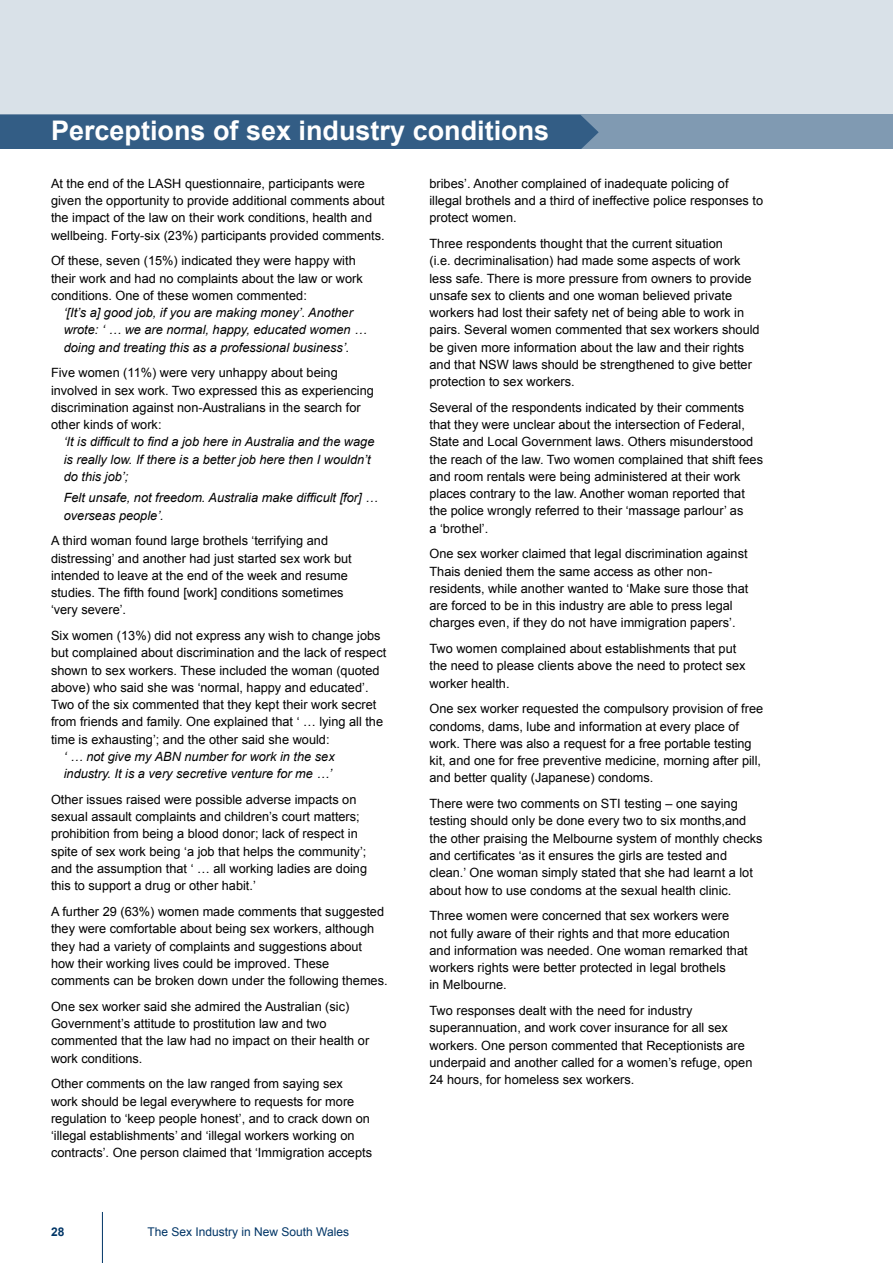
<style>
.page{position:relative;width:893px;height:1263px;background:#fff}
.page>*{position:absolute;margin:0;border:0;box-sizing:border-box;transform-origin:0 0}
.t1{font:700 27px "Arial";color:#fff}
.t2{font:12.75px/17.2px "Arial";color:#000}
.t3{font:italic 12.75px/17.2px "Arial";color:#000}
.t4{font:12px "Arial";color:#003566}
.t5{font:700 12px "Arial";color:#003566}
</style>
<div class="page">
<hr style="left:102px;top:1212px;width:1px;height:51px;background:#003566">
<div style="left:0;top:0;width:893px;height:149px;background:#d9e1e8"></div>
<div style="left:0;top:115px;width:893px;height:34px;background:#809ab2"></div>
<div style="left:0;top:115px;width:599px;height:34px;background:#335d85"></div>
<h1 class="t1" style="left:51px;top:115px;width:500px">Perceptions of sex industry conditions</h1>
<p class="t2" style="left:51px;top:175px;width:106px">At the end of the LASH</p>
<p class="t2" style="left:429px;top:175px;width:335px">bribes’. Another complained of inadequate policing of illegal brothels and a third of ineffective police responses to protect women.</p>
<p class="t2" style="left:429px;top:235px;width:332px">Three respondents thought that the current situation<br>(i.e. decriminalisation) had made some aspects of work less safe. There is more pressure from owners to provide unsafe sex to clients and one woman believed private workers had lost their safety net of being able to work in pairs. Several women commented that sex workers should be given more information about the law and their rights and that NSW</p>
<p class="t2" style="left:51px;top:175px;width:335px;text-indent:134px">questionnaire, participants were given the opportunity to provide additional comments about the impact of the law on their work conditions, health and wellbeing. Forty-six (23%) participants provided comments.</p>
<p class="t2" style="left:51px;top:252px;width:313px">Of these, seven (15%) indicated they were happy with their work and had no complaints about the law or work conditions. One of these women commented:</p>
<p class="t3" style="left:64px;top:304px;width:305px">‘[It’s a] good job, if you are making money’. Another wrote: ‘ … we are normal, happy, educated women … doing and treating this as a professional business’.</p>
<p class="t2" style="left:51px;top:364px;width:324px">Five women (11%) were very unhappy about being involved in sex work. Two expressed this as experiencing discrimination against non-Australians in the search for other kinds of work:</p>
<p class="t3" style="left:64px;top:433px;width:312px">‘It is difficult to find a job here in Australia and the wage is really low. If there is a better job here then I wouldn’t do this job’;</p>
<p class="t3" style="left:64px;top:489px;width:316px">Felt unsafe, not freedom. Australia make difficult [for] … overseas people’.</p>
<p class="t2" style="left:51px;top:532px;width:302px">A third woman found large brothels ‘terrifying and distressing’ and another had just started sex work but intended to leave at the end of the week and resume studies. The fifth found [work] conditions sometimes ‘very severe’.</p>
<p class="t2" style="left:51px;top:627px;width:337px">Six women (13%) did not express any wish to change jobs but complained about discrimination and the lack of respect shown to sex workers. These included the woman (quoted above) who said she was ‘normal, happy and educated’.<br>Two of the six commented that they kept their work secret from friends and family. One explained that ‘ … lying all the time is exhausting’; and the other said she would:</p>
<p class="t3" style="left:64px;top:748px;width:272px">‘ … not give my ABN number for work in the sex industry. It is a very secretive venture for me …’</p>
<p class="t2" style="left:51px;top:791px;width:318px">Other issues raised were possible adverse impacts on sexual assault complaints and children’s court matters; prohibition from being a blood donor; lack of respect in spite of sex work being ‘a job that helps the community’; and the assumption that ‘ … all working ladies are doing this to support a drug or other habit.’</p>
<p class="t2" style="left:51px;top:903px;width:338px">A further 29 (63%) women made comments that suggested they were comfortable about being sex workers, although they had a variety of complaints and suggestions about how their working lives could be improved. These comments can be broken down under the following themes.</p>
<p class="t2" style="left:51px;top:998px;width:320px">One sex worker said she admired the Australian (sic)<br>Government’s attitude to prostitution law and two commented that the law had no impact on their health or work conditions.</p>
<p class="t2" style="left:51px;top:1075px;width:322px">Other comments on the law ranged from saying sex work should be legal everywhere to requests for more regulation to ‘keep people honest’, and to crack down on ‘illegal establishments’ and ‘illegal workers working on contracts’. One person claimed that ‘I mmigration accepts</p>
<p class="t2" style="left:429px;top:356px;width:324px;text-indent:83px">laws should be strengthened to give better protection to sex workers.</p>
<p class="t2" style="left:429px;top:399px;width:335px">Several of the respondents indicated by their comments that they were unclear about the intersection of Federal, State and Local Government laws. Others misunderstood the reach of the law. Two women complained that shift fees and room rentals were being administered at their work places contrary to the law. Another woman reported that the police wrongly referred to their ‘massage parlour’ as<br>a ‘brothel’.</p>
<p class="t2" style="left:429px;top:545px;width:320px">One sex worker claimed that legal discrimination against Thais denied them the same access as other non&shy;residents, while another wanted to ‘Make sure those that are forced to be in this industry are able to press legal charges even, if they do not have immigration papers’.</p>
<p class="t2" style="left:429px;top:640px;width:318px">Two women complained about establishments that put the need to please clients above the need to protect sex worker health.</p>
<p class="t2" style="left:429px;top:700px;width:335px">One sex worker requested the compulsory provision of free condoms, dams, lube and information at every place of work. There was also a request for a free portable testing kit, and one for free preventive medicine, morning after pill, and better quality (Japanese) condoms.</p>
<p class="t2" style="left:429px;top:795px;width:335px">There were two comments on STI testing – one saying testing should only be done every two to six months,and the other praising the Melbourne system of monthly checks and certificates ‘as it ensures the girls are tested and clean.’ One woman simply stated that she had learnt a lot about how to use condoms at the sexual health clinic.</p>
<p class="t2" style="left:429px;top:907px;width:320px">Three women were concerned that sex workers were not fully aware of their rights and that more education and information was needed. One woman remarked that workers rights were better protected in legal brothels<br>in Melbourne.</p>
<p class="t2" style="left:429px;top:1002px;width:324px">Two responses dealt with the need for industry superannuation, and work cover insurance for all sex workers. One person commented that Receptionists are underpaid and another called for a women’s refuge, open 24 hours, for homeless sex workers.</p>
<p class="t5" style="left:51px;top:1225px;width:15px">28</p>
<p class="t4" style="left:148px;top:1225px;width:203px">The Sex I ndustry in New South Wales</p>
</div>
